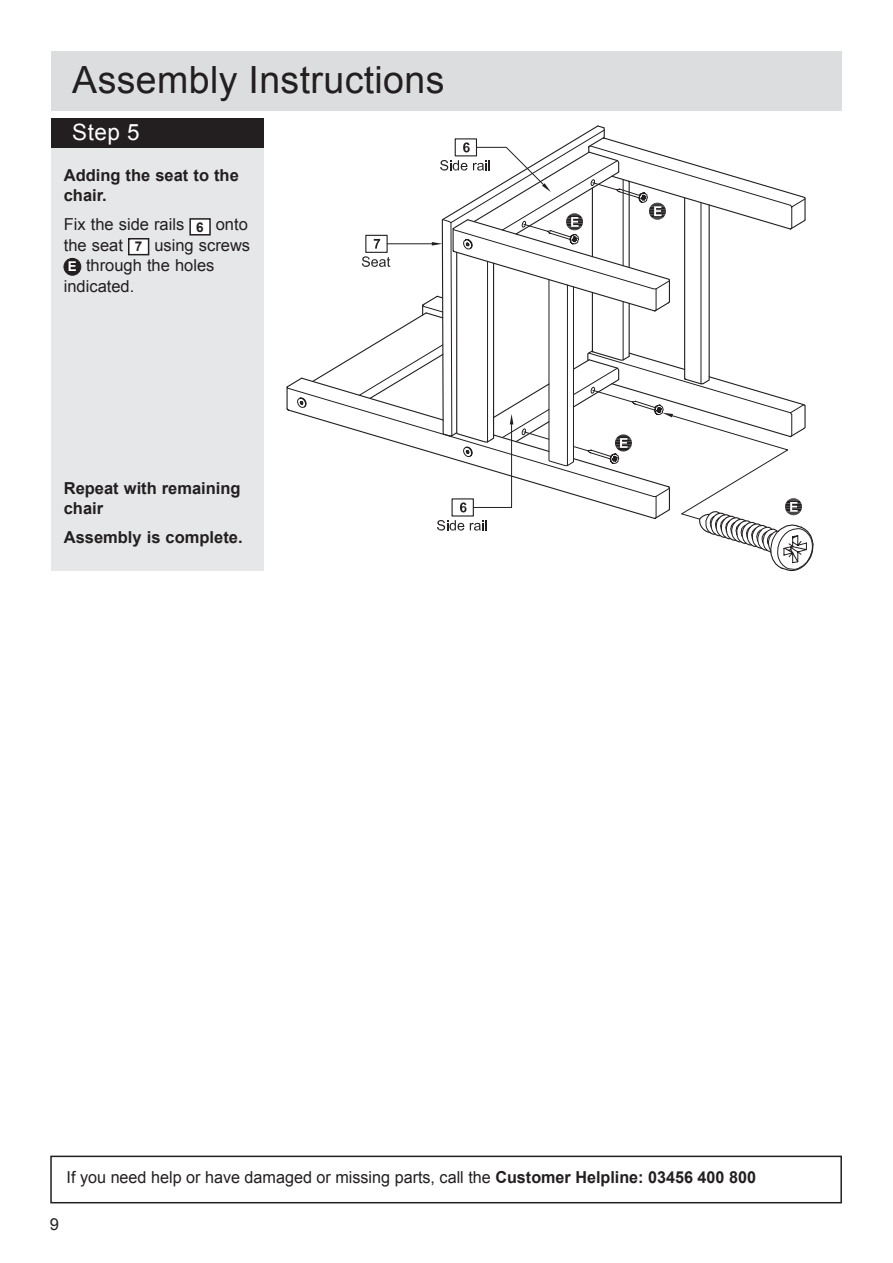
<style>
.page{position:relative;width:893px;height:1263px;background:#fff}
.page>*{position:absolute;margin:0;border:0;box-sizing:border-box;transform-origin:0 0}
.t1{font:37.5px "Arial";letter-spacing:.01em;color:#231f20}
.t2{font:22.5px "Arial";color:#fff}
.M_Step_Body{font:16.5px/20.4px "Arial";color:#231f20}
.M_Step_Body-2{font:700 16.5px/20.4px "Arial";color:#231f20}
.t3{font:700 13.5px "Arial";color:#231f20}
.t4{font:700 13.5px "Arial";color:#fff}
.s1{font-weight:700}
</style>
<div class="page">
<div style="left:50px;top:1155px;width:792px;height:48px;border:2px solid #231f20"></div>
<div style="left:51px;top:51px;width:791px;height:60px;background:#dcdddf"></div>
<div style="left:51px;top:143px;width:213px;height:428px;background:#e6e7e9"></div>
<div style="left:51px;top:118px;width:213px;height:30px;background:#231f20"></div>
<div style="left:190px;top:219px;width:20px;height:16px;background:#fff"></div>
<div style="left:189px;top:218px;width:22px;height:18px;border:2px solid #231f20"></div>
<div style="left:129px;top:239px;width:20px;height:16px;background:#fff"></div>
<div style="left:128px;top:238px;width:21px;height:17px;border:2px solid #231f20"></div>
<div style="left:64px;top:258px;width:17px;height:17px;background:#231f20;border-radius:50%"></div>
<div style="left:64px;top:258px;width:17px;height:17px;border:1px solid #231f20;border-radius:50%"></div>
<svg style="left:286px;top:125px;width:528px;height:447px"></svg>
<hr style="left:387px;top:243px;width:45px;height:1px;background:#231f20">
<p class="t1" style="left:72px;top:55px;width:374px">Assembly Instructions</p>
<p class="t2" style="left:72px;top:118px;width:69px">Step 5</p>
<p class="M_Step_Body-2" style="left:64px;top:165px;width:177px">Adding the seat to the chair.</p>
<p class="M_Step_Body" style="left:64px;top:215px;width:122px">Fix the side rails</p>
<p class="t3" style="left:196px;top:219px;width:9px">6</p>
<p class="M_Step_Body" style="left:216px;top:215px;width:34px">onto</p>
<p class="M_Step_Body" style="left:64px;top:235px;width:61px">the seat</p>
<p class="t3" style="left:135px;top:239px;width:9px">7</p>
<p class="M_Step_Body" style="left:154px;top:235px;width:97px">using screws</p>
<p class="t4" style="left:68px;top:259px;width:11px">E</p>
<p class="M_Step_Body" style="left:64px;top:255px;width:152px;text-indent:22px">through the holes indicated.</p>
<p class="M_Step_Body-2" style="left:64px;top:478px;width:178px">Repeat with remaining chair</p>
<p class="M_Step_Body-2" style="left:64px;top:527px;width:180px">Assembly is complete.</p>
<p class="M_Step_Body" style="left:67px;top:1167px;width:691px">If you need help or have damaged or missing parts, call the <span class="s1">Customer Helpline: 03456 400 800</span></p>
<p class="M_Step_Body" style="left:50px;top:1214px;width:11px">9</p>
</div>
